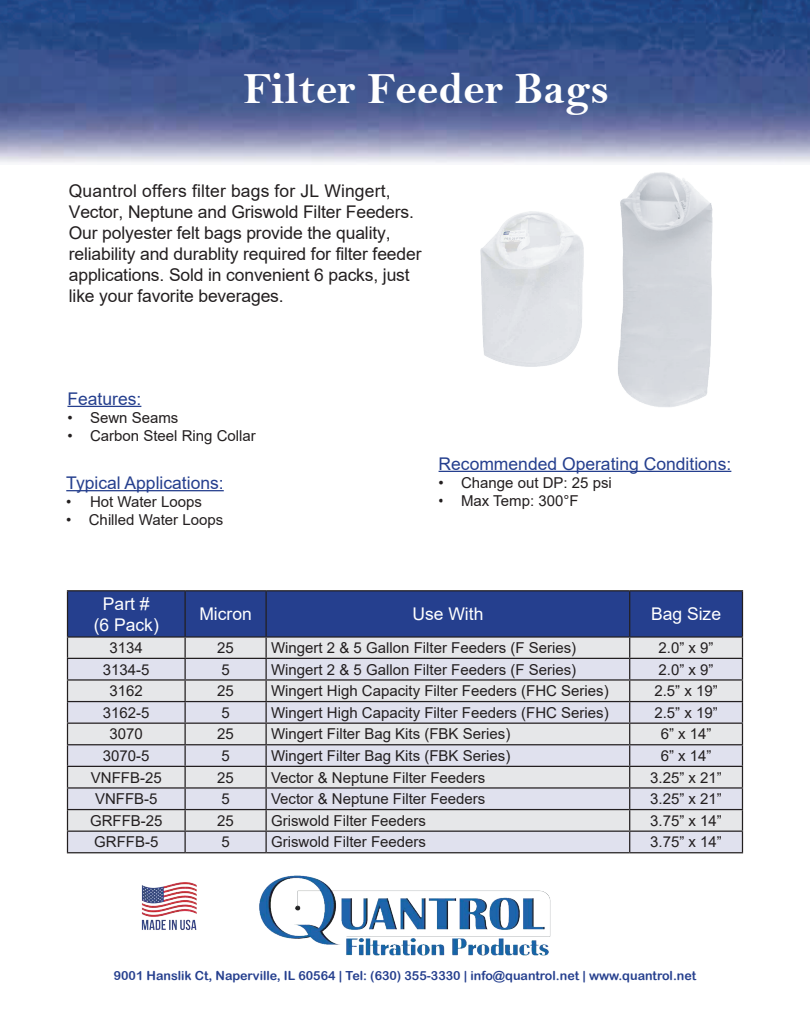
<style>
.page{position:relative;width:810px;height:1035px;background:#fff}
.page>*{position:absolute;margin:0;border:0;box-sizing:border-box;transform-origin:0 0}
.t1{font:45px "Bell MT Bold";color:#fff}
.t2{font:17.5px/21px "Arial";letter-spacing:-.01em;color:#231f20}
.t3{font:17.5px "Arial";color:#253f8e}
.t4{font:17.5px/21px "Arial";color:#fff;text-align:center}
.t5{font:15px/18px "Arial";color:#231f20}
.t6{font:12.5px "Arial Rounded MT Bold";color:#253f8e}
</style>
<div class="page">
<img style="left:0;top:0;width:810px;height:163px">
<img style="left:259px;top:875px;width:292px;height:81px">
<hr style="left:68px;top:406px;width:73px;height:1px;background:#253f8e">
<hr style="left:439px;top:471px;width:292px;height:1px;background:#253f8e">
<hr style="left:66px;top:490px;width:158px;height:1px;background:#253f8e">
<img style="left:618px;top:172px;width:95px;height:235px">
<img style="left:480px;top:212px;width:104px;height:155px">
<img style="left:141px;top:882px;width:56px;height:48px">
<hr style="left:67px;top:590px;width:118px;height:1px;background:#231f20">
<hr style="left:185px;top:590px;width:81px;height:1px;background:#231f20">
<hr style="left:266px;top:590px;width:364px;height:1px;background:#231f20">
<hr style="left:630px;top:590px;width:113px;height:1px;background:#231f20">
<svg style="left:67px;top:591px;width:676px;height:261px;background:#b7bcd0"></svg>
<hr style="left:67px;top:852px;width:118px;height:1px;background:#231f20">
<hr style="left:185px;top:852px;width:81px;height:1px;background:#231f20">
<hr style="left:266px;top:852px;width:364px;height:1px;background:#231f20">
<hr style="left:630px;top:852px;width:113px;height:1px;background:#231f20">
<h1 class="t1" style="left:244px;top:62px;width:367px">Filter Feeder Bags</h1>
<p class="t2" style="left:69px;top:181px;width:354px">Quantrol offers filter bags for JL Wingert, Vector, Neptune and Griswold Filter Feeders.<br>Our polyester felt bags provide the quality, reliability and durablity required for filter feeder applications. Sold in convenient 6 packs, just like your favorite beverages.</p>
<p class="t3" style="left:68px;top:386px;width:75px">Features:</p>
<p class="t5" style="left:68px;top:408px;width:112px">• Sewn Seams</p>
<p class="t5" style="left:68px;top:426px;width:190px">• Carbon Steel Ring Collar</p>
<p class="t3" style="left:66px;top:471px;width:159px">Typical Applications:</p>
<p class="t5" style="left:66px;top:492px;width:7px">• •</p>
<p class="t5" style="left:89px;top:493px;width:136px">Hot Water Loops<br>Chilled Water Loops</p>
<p class="t3" style="left:439px;top:451px;width:294px">Recommended Operating Conditions:</p>
<p class="t5" style="left:439px;top:473px;width:175px">• Change out DP: 25 psi</p>
<p class="t5" style="left:439px;top:491px;width:141px">• Max Temp: 300°F</p>
<p class="t4" style="left:94px;top:593px;width:67px">Part # (6 Pack)</p>
<p class="t4" style="left:199px;top:604px;width:54px">Micron</p>
<p class="t4" style="left:412px;top:604px;width:72px">Use With</p>
<p class="t4" style="left:651px;top:604px;width:72px">Bag Size</p>
<p class="t5" style="left:110px;top:639px;width:35px">3134</p>
<p class="t5" style="left:217px;top:639px;width:18px">25</p>
<p class="t5" style="left:271px;top:639px;width:307px">Wingert 2 &amp; 5 Gallon Filter Feeders (F Series)</p>
<p class="t5" style="left:659px;top:639px;width:57px">2.0” x 9”</p>
<p class="t5" style="left:103px;top:660px;width:48px">3134-5</p>
<p class="t5" style="left:221px;top:660px;width:10px">5</p>
<p class="t5" style="left:271px;top:660px;width:307px">Wingert 2 &amp; 5 Gallon Filter Feeders (F Series)</p>
<p class="t5" style="left:659px;top:660px;width:57px">2.0” x 9”</p>
<p class="t5" style="left:110px;top:682px;width:35px">3162</p>
<p class="t5" style="left:217px;top:682px;width:18px">25</p>
<p class="t5" style="left:271px;top:682px;width:339px">Wingert High Capacity Filter Feeders (FHC Series)</p>
<p class="t5" style="left:654px;top:682px;width:65px">2.5” x 19”</p>
<p class="t5" style="left:103px;top:703px;width:48px">3162-5</p>
<p class="t5" style="left:221px;top:703px;width:10px">5</p>
<p class="t5" style="left:271px;top:703px;width:339px">Wingert High Capacity Filter Feeders (FHC Series)</p>
<p class="t5" style="left:654px;top:703px;width:65px">2.5” x 19”</p>
<p class="t5" style="left:110px;top:725px;width:35px">3070</p>
<p class="t5" style="left:217px;top:725px;width:18px">25</p>
<p class="t5" style="left:271px;top:725px;width:241px">Wingert Filter Bag Kits (FBK Series)</p>
<p class="t5" style="left:661px;top:725px;width:52px">6” x 14”</p>
<p class="t5" style="left:103px;top:747px;width:48px">3070-5</p>
<p class="t5" style="left:221px;top:747px;width:10px">5</p>
<p class="t5" style="left:271px;top:747px;width:241px">Wingert Filter Bag Kits (FBK Series)</p>
<p class="t5" style="left:661px;top:747px;width:52px">6” x 14”</p>
<p class="t5" style="left:91px;top:768px;width:72px">VNFFB-25</p>
<p class="t5" style="left:217px;top:768px;width:18px">25</p>
<p class="t5" style="left:271px;top:768px;width:216px">Vector &amp; Neptune Filter Feeders</p>
<p class="t5" style="left:650px;top:768px;width:73px">3.25” x 21”</p>
<p class="t5" style="left:95px;top:790px;width:64px">VNFFB-5</p>
<p class="t5" style="left:221px;top:790px;width:10px">5</p>
<p class="t5" style="left:271px;top:790px;width:216px">Vector &amp; Neptune Filter Feeders</p>
<p class="t5" style="left:650px;top:790px;width:73px">3.25” x 21”</p>
<p class="t5" style="left:90px;top:811px;width:74px">GRFFB-25</p>
<p class="t5" style="left:217px;top:811px;width:18px">25</p>
<p class="t5" style="left:271px;top:811px;width:157px">Griswold Filter Feeders</p>
<p class="t5" style="left:650px;top:811px;width:73px">3.75” x 14”</p>
<p class="t5" style="left:94px;top:833px;width:66px">GRFFB-5</p>
<p class="t5" style="left:221px;top:833px;width:10px">5</p>
<p class="t5" style="left:271px;top:833px;width:157px">Griswold Filter Feeders</p>
<p class="t5" style="left:650px;top:833px;width:73px">3.75” x 14”</p>
<p class="t6" style="left:114px;top:968px;width:584px">9001 Hanslik Ct, Naperville, IL 60564 | Tel: (630) 355-3330 | info@quantrol.net | www.quantrol.net</p>
</div>
